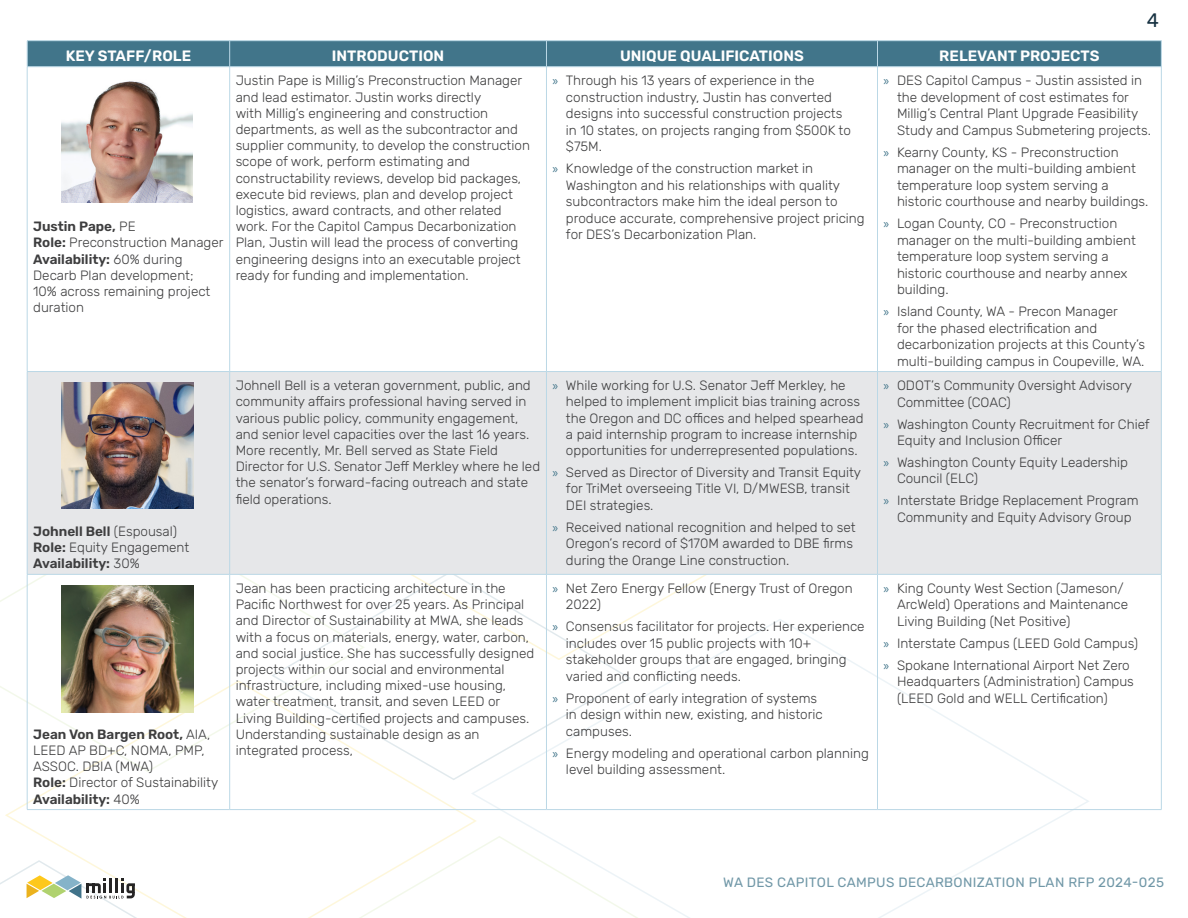
<style>
.page{position:relative;width:1188px;height:918px;background:#fff}
.page>*{position:absolute;margin:0;border:0;box-sizing:border-box;transform-origin:0 0}
.t1{font:19.5px "Rubik";color:#163141}
.Table_Column_Title{font:600 15px "Rubik";color:#fff}
.Table_Body{font:300 13.5px/16.5px "Rubik";color:#3e3e3f}
.Table_Body-2{font:600 13.5px "Rubik";color:#3e3e3f}
.t2{font:13.5px "Rubik";letter-spacing:.025em;color:#41758a}
.s1{font-weight:300}
.s2{font-weight:600}
.s3{font-family:"Myriad Pro";font-weight:400;color:#41758a}
</style>
<div class="page">
<svg style="left:633px;top:619px;width:456px;height:299px"></svg>
<svg style="left:0;top:600px;width:633px;height:318px"></svg>
<svg style="left:0;top:516px;width:366px;height:257px"></svg>
<svg style="left:402px;top:575px;width:311px;height:86px"></svg>
<svg style="left:87px;top:878px;width:48px;height:21px"></svg>
<svg style="left:27px;top:875px;width:54px;height:24px"></svg>
<div style="left:28px;top:372px;width:1133px;height:202px;background:#e6e7e9"></div>
<hr style="left:27px;top:40px;width:203px;height:1px;background:#bbd8e6">
<hr style="left:230px;top:40px;width:316px;height:1px;background:#bbd8e6">
<hr style="left:546px;top:40px;width:332px;height:1px;background:#bbd8e6">
<hr style="left:878px;top:40px;width:284px;height:1px;background:#bbd8e6">
<div style="left:27px;top:41px;width:1135px;height:25px;background:#41758a"></div>
<hr style="left:27px;top:66px;width:203px;height:1px;background:#bbd8e6">
<hr style="left:27px;top:67px;width:1px;height:304px;background:#bbd8e6">
<hr style="left:230px;top:66px;width:316px;height:1px;background:#bbd8e6">
<hr style="left:229px;top:67px;width:1px;height:304px;background:#bbd8e6">
<hr style="left:546px;top:66px;width:332px;height:1px;background:#bbd8e6">
<hr style="left:546px;top:67px;width:1px;height:304px;background:#bbd8e6">
<hr style="left:878px;top:66px;width:284px;height:1px;background:#bbd8e6">
<hr style="left:877px;top:67px;width:1px;height:304px;background:#bbd8e6">
<hr style="left:1161px;top:67px;width:1px;height:304px;background:#bbd8e6">
<hr style="left:27px;top:371px;width:203px;height:1px;background:#bbd8e6">
<hr style="left:27px;top:372px;width:1px;height:202px;background:#bbd8e6">
<hr style="left:230px;top:371px;width:316px;height:1px;background:#bbd8e6">
<hr style="left:229px;top:372px;width:1px;height:202px;background:#bbd8e6">
<hr style="left:546px;top:371px;width:332px;height:1px;background:#bbd8e6">
<hr style="left:546px;top:372px;width:1px;height:202px;background:#bbd8e6">
<hr style="left:878px;top:371px;width:284px;height:1px;background:#bbd8e6">
<hr style="left:877px;top:372px;width:1px;height:202px;background:#bbd8e6">
<hr style="left:1161px;top:372px;width:1px;height:202px;background:#bbd8e6">
<hr style="left:27px;top:574px;width:203px;height:1px;background:#bbd8e6">
<hr style="left:27px;top:575px;width:1px;height:234px;background:#bbd8e6">
<hr style="left:230px;top:574px;width:316px;height:1px;background:#bbd8e6">
<hr style="left:229px;top:575px;width:1px;height:234px;background:#bbd8e6">
<hr style="left:546px;top:574px;width:332px;height:1px;background:#bbd8e6">
<hr style="left:546px;top:575px;width:1px;height:234px;background:#bbd8e6">
<hr style="left:878px;top:574px;width:284px;height:1px;background:#bbd8e6">
<hr style="left:877px;top:575px;width:1px;height:234px;background:#bbd8e6">
<hr style="left:1161px;top:575px;width:1px;height:234px;background:#bbd8e6">
<hr style="left:27px;top:809px;width:203px;height:1px;background:#bbd8e6">
<hr style="left:230px;top:809px;width:316px;height:1px;background:#bbd8e6">
<hr style="left:546px;top:809px;width:332px;height:1px;background:#bbd8e6">
<hr style="left:878px;top:809px;width:284px;height:1px;background:#bbd8e6">
<img style="left:61px;top:81px;width:132px;height:122px">
<img style="left:61px;top:382px;width:133px;height:127px">
<img style="left:61px;top:586px;width:133px;height:127px">
<p class="Table_Column_Title" style="left:66px;top:47px;width:127px">KEY STAFF/ROLE</p>
<p class="Table_Column_Title" style="left:332px;top:47px;width:114px">INTRODUCTION</p>
<p class="Table_Column_Title" style="left:620px;top:47px;width:185px">UNIQUE QUALIFICATIONS</p>
<p class="Table_Column_Title" style="left:939px;top:47px;width:162px">RELEVANT PROJECTS</p>
<h1 class="t1" style="left:1147px;top:9px;width:14px">4</h1>
<p class="Table_Body-2" style="left:33px;top:219px;width:104px">Justin Pape, <span class="s1">PE</span></p>
<p class="Table_Body" style="left:33px;top:235px;width:192px"><span class="s2">Role:</span> Preconstruction Manager</p>
<p class="Table_Body" style="left:33px;top:251px;width:179px"><span class="s2">Availability:</span> 60% during<br>Decarb Plan development;<br>10% across remaining project duration</p>
<p class="Table_Body" style="left:236px;top:73px;width:296px">Justin Pape is Millig’s Preconstruction Manager and lead estimator. Justin works directly<br>with Millig’s engineering and construction departments, as well as the subcontractor and supplier community, to develop the construction scope of work, perform estimating and constructability reviews, develop bid packages, execute bid reviews, plan and develop project logistics, award contracts, and other related work. For the Capitol Campus Decarbonization Plan, Justin will lead the process of converting engineering designs into an executable project ready for funding and implementation.</p>
<p class="Table_Body" style="left:566px;top:73px;width:286px;text-indent:-14px"><span class="s3">»</span> Through his 13 years of experience in the construction industry, Justin has converted designs into successful construction projects in 10 states, on projects ranging from $500K to $75M.</p>
<p class="Table_Body" style="left:566px;top:161px;width:300px;text-indent:-14px"><span class="s3">»</span> Knowledge of the construction market in Washington and his relationships with quality subcontractors make him the ideal person to produce accurate, comprehensive project pricing for DES’s Decarbonization Plan.</p>
<p class="Table_Body-2" style="left:33px;top:523px;width:145px">Johnell Bell <span class="s1">(Espousal)</span></p>
<p class="Table_Body" style="left:33px;top:540px;width:158px"><span class="s2">Role:</span> Equity Engagement</p>
<p class="Table_Body-2" style="left:33px;top:556px;width:108px">Availability: <span class="s1">30%</span></p>
<p class="Table_Body" style="left:33px;top:726px;width:179px"><span class="s2">Jean Von Bargen Root,</span> AIA,<br>LEED AP BD+C, NOMA, PMP,<br>ASSOC. DBIA (MWA)</p>
<p class="Table_Body" style="left:33px;top:775px;width:187px"><span class="s2">Role:</span> Director of Sustainability</p>
<p class="Table_Body-2" style="left:33px;top:791px;width:108px">Availability: <span class="s1">40%</span></p>
<p class="Table_Body" style="left:236px;top:378px;width:306px">Johnell Bell is a veteran government, public, and community affairs professional having served in various public policy, community engagement, and senior level capacities over the last 16 years.<br>More recently, Mr. Bell served as State Field Director for U.S. Senator Jeff Merkley where he led the senator’s forward-facing outreach and state field operations.</p>
<p class="Table_Body" style="left:566px;top:378px;width:299px;text-indent:-14px"><span class="s3">»</span> While working for U.S. Senator Jeff Merkley, he helped to implement implicit bias training across the Oregon and DC offices and helped spearhead a paid internship program to increase internship opportunities for underrepresented populations.</p>
<p class="Table_Body" style="left:566px;top:464px;width:297px;text-indent:-14px"><span class="s3">»</span> Served as Director of Diversity and Transit Equity for TriMet overseeing Title VI, D/MWESB, transit<br>DEI strategies.</p>
<p class="Table_Body" style="left:566px;top:519px;width:291px;text-indent:-14px"><span class="s3">»</span> Received national recognition and helped to set<br>Oregon’s record of $170M awarded to DBE firms during the Orange Line construction.</p>
<p class="Table_Body" style="left:236px;top:581px;width:300px">Jean has been practicing architecture in the Pacific Northwest for over 25 years. As Principal and Director of Sustainability at MWA, she leads with a focus on materials, energy, water, carbon, and social justice. She has successfully designed projects within our social and environmental infrastructure, including mixed-use housing, water treatment, transit, and seven LEED or Living Building-certified projects and campuses.<br>Understanding sustainable design as an integrated process,</p>
<p class="Table_Body" style="left:566px;top:580px;width:288px;text-indent:-14px"><span class="s3">»</span> Net Zero Energy Fellow (Energy Trust of Oregon<br>2022)</p>
<p class="Table_Body" style="left:566px;top:619px;width:300px;text-indent:-14px"><span class="s3">»</span> Consensus facilitator for projects. Her experience includes over 15 public projects with 10+ stakeholder groups that are engaged, bringing varied and conflicting needs.</p>
<p class="Table_Body" style="left:566px;top:690px;width:258px;text-indent:-14px"><span class="s3">»</span> Proponent of early integration of systems in design within new, existing, and historic campuses.</p>
<p class="Table_Body" style="left:566px;top:745px;width:304px;text-indent:-14px"><span class="s3">»</span> Energy modeling and operational carbon planning level building assessment.</p>
<p class="Table_Body" style="left:897px;top:73px;width:255px;text-indent:-14px"><span class="s3">»</span> DES Capitol Campus - Justin assisted in the development of cost estimates for Millig’s Central Plant Upgrade Feasibility Study and Campus Submetering projects.</p>
<p class="Table_Body" style="left:897px;top:144px;width:253px;text-indent:-14px"><span class="s3">»</span> Kearny County, KS - Preconstruction manager on the multi-building ambient temperature loop system serving a historic courthouse and nearby buildings.</p>
<p class="Table_Body" style="left:897px;top:216px;width:240px;text-indent:-14px"><span class="s3">»</span> Logan County, CO - Preconstruction manager on the multi-building ambient temperature loop system serving a historic courthouse and nearby annex building.</p>
<p class="Table_Body" style="left:897px;top:303px;width:250px;text-indent:-14px"><span class="s3">»</span> Island County, WA - Precon Manager<br>for the phased electrification and decarbonization projects at this County’s multi-building campus in Coupeville, WA.</p>
<p class="Table_Body" style="left:897px;top:378px;width:237px;text-indent:-14px"><span class="s3">»</span> ODOT’s Community Oversight Advisory<br>Committee (COAC)</p>
<p class="Table_Body" style="left:897px;top:416px;width:254px;text-indent:-14px"><span class="s3">»</span> Washington County Recruitment for Chief<br>Equity and Inclusion Officer</p>
<p class="Table_Body" style="left:897px;top:454px;width:233px;text-indent:-14px"><span class="s3">»</span> Washington County Equity Leadership<br>Council (ELC)</p>
<p class="Table_Body" style="left:884px;top:493px;width:257px;text-align:center"><span class="s3">»</span> Interstate Bridge Replacement Program<br>Community and Equity Advisory Group</p>
<p class="Table_Body" style="left:897px;top:580px;width:233px;text-indent:-14px"><span class="s3">»</span> King County West Section (Jameson/<br>ArcWeld) Operations and Maintenance<br>Living Building (Net Positive)</p>
<p class="Table_Body" style="left:884px;top:635px;width:256px"><span class="s3">»</span> Interstate Campus (LEED Gold Campus)</p>
<p class="Table_Body" style="left:897px;top:657px;width:238px;text-indent:-14px"><span class="s3">»</span> Spokane International Airport Net Zero<br>Headquarters (Administration) Campus (LEED Gold and WELL Certification)</p>
<p class="t2" style="left:723px;top:875px;width:442px">WA DES CAPITOL CAMPUS DECARBONIZATION PLAN RFP 2024-025</p>
</div>
